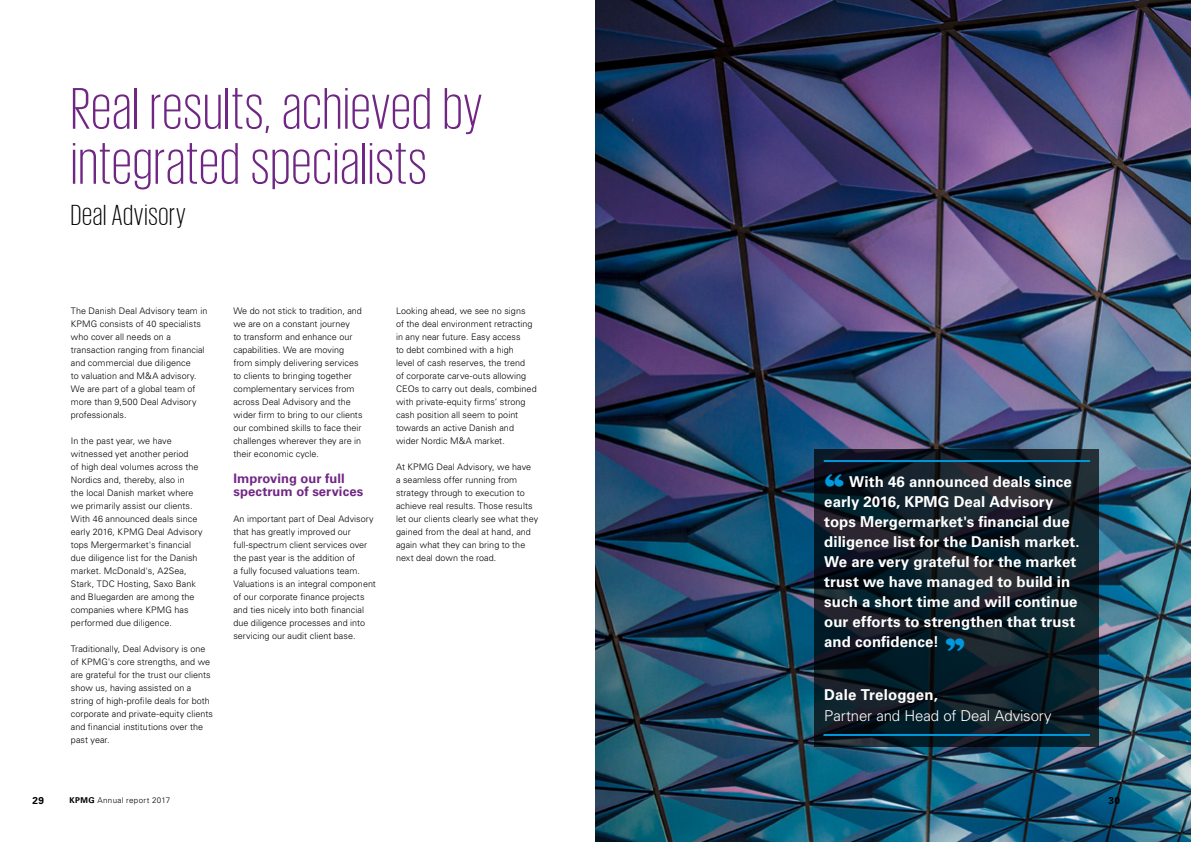
<style>
.page{position:relative;width:1191px;height:842px;background:#fff}
.page>*{position:absolute;margin:0;border:0;box-sizing:border-box;transform-origin:0 0}
.t1{font:300 60px/55px "KPMG App";letter-spacing:.02em;color:#702784}
.t2{font:40px "East Market";color:#0098dc}
.t3{font:300 30px "KPMG App";letter-spacing:.025em;color:#000}
.t4{font:700 15px/20px "Univers LT Std";letter-spacing:.005em;color:#fff}
.t5{font:300 15px "Univers LT Std";letter-spacing:-.01em;color:#fff}
.t6{font:700 13px/13px "Univers LT Std";letter-spacing:.005em;color:#702784}
.t7{font:700 10px "Univers LT Std";color:#000}
.t8{font:300 9px/13px "Univers LT Std";letter-spacing:.005em;color:#000}
.t9{font:300 8px "Univers LT Std";letter-spacing:.04em;color:#000}
.s1{font-weight:700}
</style>
<div class="page">
<img style="left:595px;top:0;width:596px;height:842px">
<svg style="left:814px;top:449px;width:285px;height:298px;background:#0f1d26"></svg>
<hr style="left:823px;top:734px;width:266px;height:2px;background:#0098dc">
<hr style="left:823px;top:460px;width:267px;height:2px;background:#0098dc">
<h1 class="t1" style="left:71px;top:80px;width:412px">Real results, achieved by integrated specialists</h1>
<h3 class="t3" style="left:71px;top:201px;width:116px">Deal Advisory</h3>
<p class="t8" style="left:71px;top:305px;width:138px">The Danish Deal Advisory team in<br>KPMG consists of 40 specialists who cover all needs on a transaction ranging from financial and commercial due diligence<br>to valuation and M&amp;A advisory.<br>We are part of a global team of more than 9,500 Deal Advisory professionals.</p>
<p class="t8" style="left:71px;top:435px;width:133px">In the past year, we have witnessed yet another period<br>of high deal volumes across the<br>Nordics and, thereby, also in<br>the local Danish market where we primarily assist our clients.<br>With 46 announced deals since early 2016, KPMG Deal Advisory tops Mergermarket's financial due diligence list for the Danish market. McDonald's, A2Sea,<br>Stark, TDC Hosting, Saxo Bank and Bluegarden are among the companies where KPMG has performed due diligence.</p>
<p class="t8" style="left:71px;top:643px;width:144px">Traditionally, Deal Advisory is one of KPMG's core strengths, and we are grateful for the trust our clients show us, having assisted on a string of high-profile deals for both corporate and private-equity clients and financial institutions over the past year.</p>
<p class="t8" style="left:233px;top:305px;width:131px">We do not stick to tradition, and we are on a constant journey<br>to transform and enhance our capabilities. We are moving from simply delivering services to clients to bringing together complementary services from across Deal Advisory and the wider firm to bring to our clients our combined skills to face their challenges wherever they are in their economic cycle.</p>
<h3 class="t6" style="left:233px;top:472px;width:131px">Improving our full spectrum of services</h3>
<p class="t8" style="left:233px;top:513px;width:144px">An important part of Deal Advisory that has greatly improved our full-spectrum client services over the past year is the addition of<br>a fully focused valuations team.<br>Valuations is an integral component of our corporate finance projects and ties nicely into both financial due diligence processes and into servicing our audit client base.</p>
<p class="t8" style="left:396px;top:305px;width:142px">Looking ahead, we see no signs<br>of the deal environment retracting in any near future. Easy access<br>to debt combined with a high<br>level of cash reserves, the trend<br>of corporate carve-outs allowing<br>CEOs to carry out deals, combined with private-equity firms’ strong cash position all seem to point towards an active Danish and wider Nordic M&amp;A market.</p>
<p class="t8" style="left:396px;top:461px;width:144px">At KPMG Deal Advisory, we have<br>a seamless offer running from strategy through to execution to achieve real results. Those results let our clients clearly see what they gained from the deal at hand, and again what they can bring to the next deal down the road.</p>
<h2 class="t2" style="left:824px;top:469px;width:21px">“</h2>
<p class="t4" style="left:824px;top:472px;width:257px;text-indent:25px">With 46 announced deals since early 2016, KPMG Deal Advisory tops Mergermarket's financial due diligence list for the Danish market.<br>We are very grateful for the market trust we have managed to build in such a short time and will continue our efforts to strengthen that trust and confidence!</p>
<h2 class="t2" style="left:965px;top:655px;width:21px;rotate:-180deg">“</h2>
<h3 class="t4" style="left:824px;top:684px;width:115px">Dale Treloggen,</h3>
<h3 class="t5" style="left:824px;top:706px;width:229px">Partner and Head of Deal Advisory</h3>
<p class="t7" style="left:32px;top:795px;width:13px">29</p>
<p class="t9" style="left:69px;top:795px;width:102px"><span class="s1">KPMG</span> Annual report 2017</p>
<p class="t7" style="left:1108px;top:795px;width:13px">30</p>
</div>
